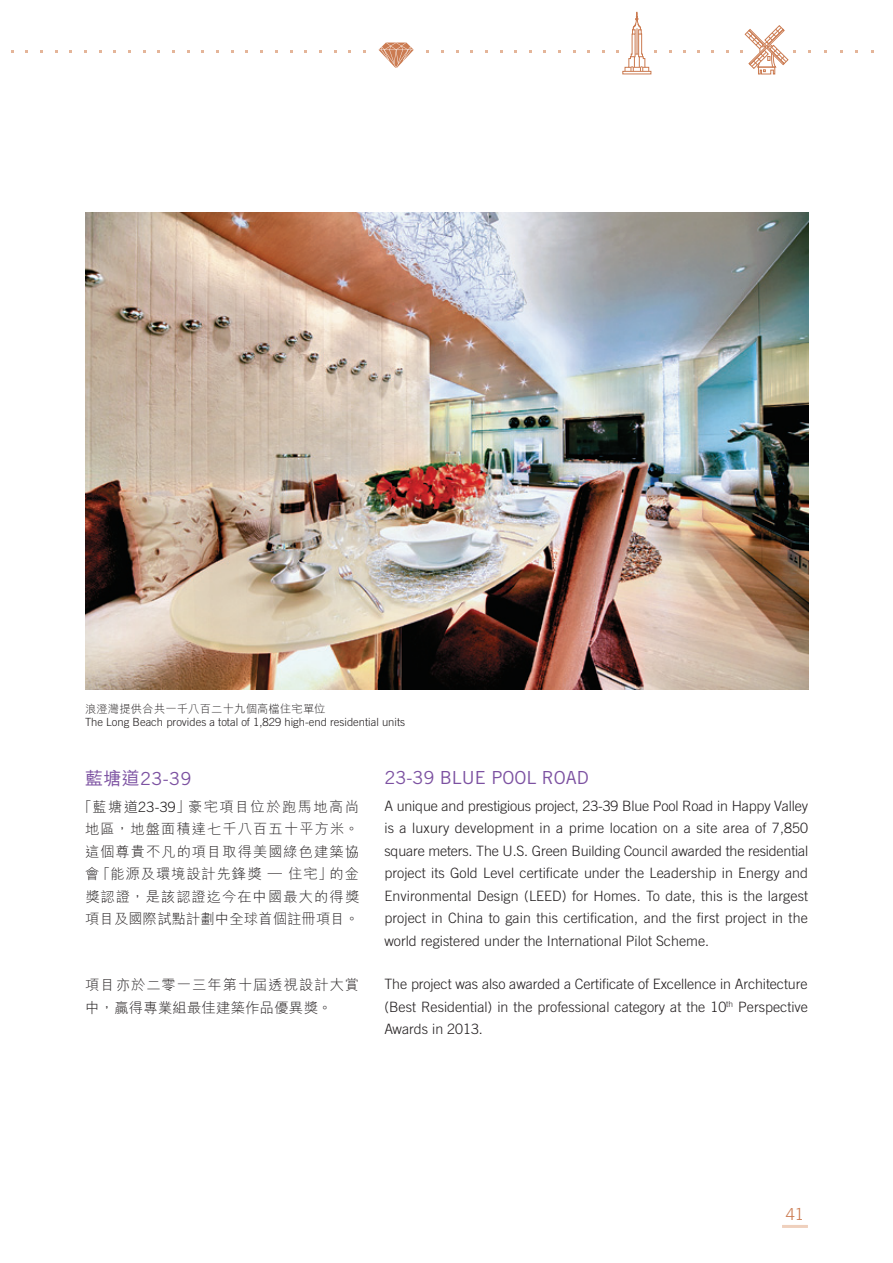
<style>
.page{position:relative;width:893px;height:1263px;background:#fff}
.page>*{position:absolute;margin:0;border:0;box-sizing:border-box;transform-origin:0 0}
.t1{font:18px "Trade Gothic LT Std";color:#7c51a1}
.t2{font:300 16.5px "Trade Gothic LT Std";color:#cb7b51}
.t3{font:300 14.25px/22.5px "Trade Gothic LT Std";color:#231f20;text-align:justify}
.t4{font:300 14.25px/22.5px "M Hei HK";letter-spacing:.07em;color:#231f20;text-align:center}
.t5{font:300 11.25px "Trade Gothic LT Std";color:#231f20}
.t6{font:300 11.25px "M Hei HK";letter-spacing:.02em;color:#231f20}
.s1{font-family:"M Hei HK";font-weight:500}
.s2{font-family:"Trade Gothic LT Std"}
</style>
<div class="page">
<svg style="left:379px;top:43px;width:35px;height:25px"></svg>
<svg style="left:740px;top:25px;width:56px;height:50px"></svg>
<svg style="left:616px;top:12px;width:41px;height:60px"></svg>
<div style="left:622px;top:71px;width:29px;height:3px;border:1px solid #cb7b51"></div>
<hr style="left:782px;top:1225px;width:26px;height:3px;background:#efd0bd">
<img style="left:85px;top:213px;width:723px;height:477px">
<p class="t6" style="left:85px;top:703px;width:242px">浪澄灣提供合共一千八百二十九個高檔住宅單位</p>
<p class="t5" style="left:85px;top:715px;width:322px">The Long Beach provides a total of 1,829 high-end residential units</p>
<p class="t1" style="left:85px;top:768px;width:108px"><span class="s1">藍塘道</span>23-39</p>
<p class="t4" style="left:78px;top:795px;width:283px">「藍塘道<span class="s2">23-39</span>」豪宅項目位於跑馬地高尚地區，地盤面積達七千八百五十平方米。這個尊貴不凡的項目取得美國綠色建築協會「能源及環境設計先鋒獎 — 住宅」的金獎認證，是該認證迄今在中國最大的得獎項目及國際試點計劃中全球首個註冊項目。</p>
<p class="t4" style="left:85px;top:974px;width:275px;text-align:left">項目亦於二零一三年第十屆透視設計大賞中，贏得專業組最佳建築作品優異獎。</p>
<p class="t1" style="left:384px;top:766px;width:194px">23-39 BLUE POOL ROAD</p>
<p class="t3" style="left:384px;top:794px;width:425px">A unique and prestigious project, 23-39 Blue Pool Road in Happy Valley is a luxury development in a prime location on a site area of 7,850 square meters. The U.S. Green Building Council awarded the residential project its Gold Level certificate under the Leadership in Energy and Environmental Design (LEED) for Homes. To date, this is the largest project in China to gain this certification, and the first project in the world registered under the International Pilot Scheme.</p>
<p class="t3" style="left:384px;top:973px;width:425px">The project was also awarded a Certificate of Excellence in Architecture (Best Residential) in the professional category at the 10<sup>th</sup> Perspective Awards in 2013.</p>
<p class="t2" style="left:786px;top:1204px;width:20px">41</p>
</div>
